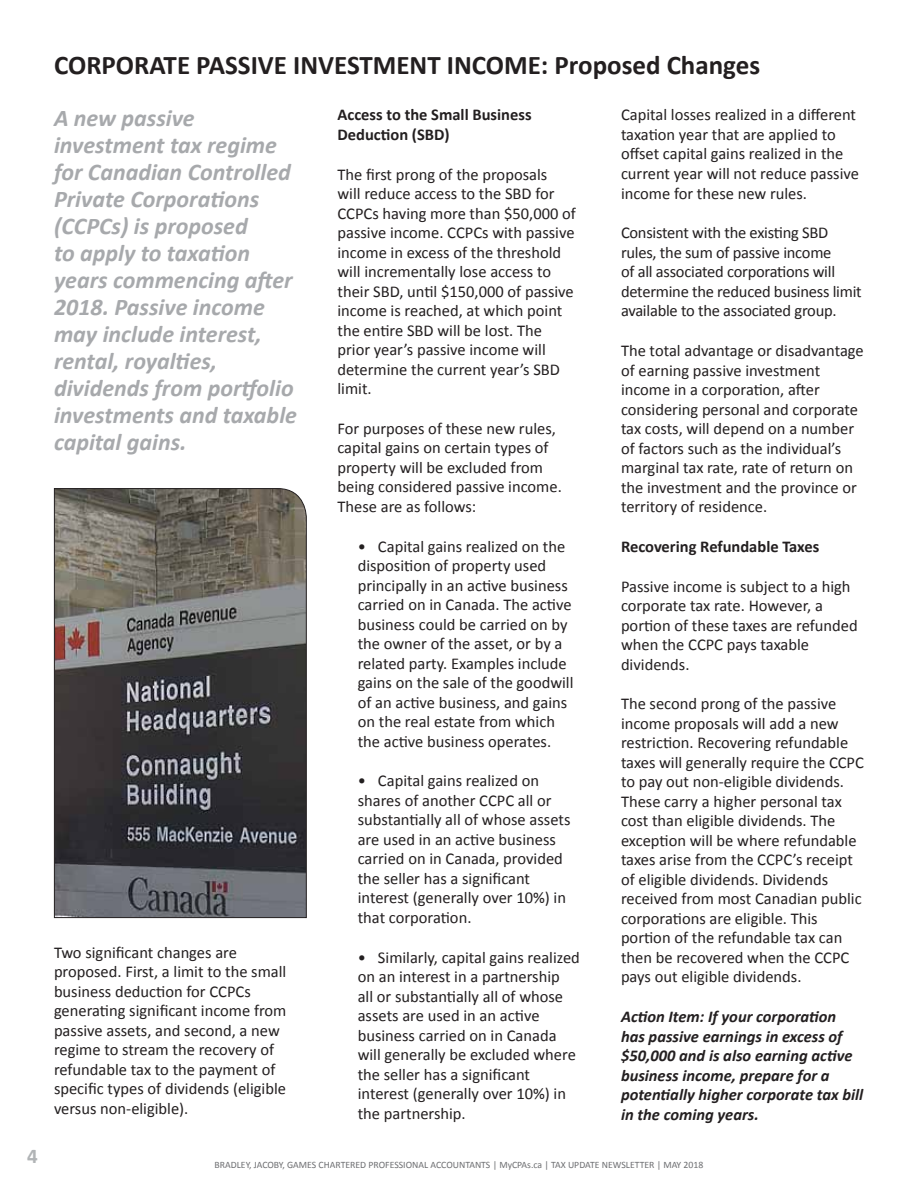
<style>
.page{position:relative;width:918px;height:1188px;background:#fff}
.page>*{position:absolute;margin:0;border:0;box-sizing:border-box;transform-origin:0 0}
.t1{font:700 27px "Calibri";color:#231f20}
.t2{font:italic 700 24px/27px "Calibri";color:#a7a9ac}
.t3{font:700 21px "Calibri";color:#b1b4b6}
.t4{font:16.5px/19.5px "Calibri";color:#231f20}
.t5{font:italic 700 16.5px/19.5px "Calibri";color:#231f20}
.t6{font:700 16.5px/19.5px "Calibri";color:#231f20}
.t7{font:9.75px "Calibri";color:#6d6e71}
</style>
<div class="page">
<svg style="left:54px;top:488px;width:253px;height:430px;background:#595757"></svg>
<p class="t3" style="left:27px;top:1143px;width:12px">4</p>
<h1 class="t1" style="left:54px;top:49px;width:708px">CORPORATE PASSIVE INVESTMENT INCOME: Proposed Changes</h1>
<p class="t2" style="left:54px;top:103px;width:245px">A new passive investment tax regime for Canadian Controlled<br>Private Corporations (CCPCs) is proposed<br>to apply to taxation years commencing after<br>2018. Passive income may include interest, rental, royalties, dividends from portfolio investments and taxable capital gains.</p>
<p class="t4" style="left:54px;top:942px;width:234px">Two significant changes are proposed. First, a limit to the small business deduction for CCPCs generating significant income from passive assets, and second, a new regime to stream the recovery of refundable tax to the payment of specific types of dividends (eligible versus non-eligible).</p>
<p class="t6" style="left:338px;top:104px;width:196px">Access to the Small Business<br>Deduction (SBD)</p>
<p class="t4" style="left:338px;top:164px;width:240px">The first prong of the proposals<br>will reduce access to the SBD for<br>CCPCs having more than $50,000 of passive income. CCPCs with passive income in excess of the threshold will incrementally lose access to their SBD, until $150,000 of passive income is reached, at which point the entire SBD will be lost. The prior year’s passive income will determine the current year’s SBD limit.</p>
<p class="t4" style="left:338px;top:418px;width:226px">For purposes of these new rules, capital gains on certain types of property will be excluded from being considered passive income.<br>These are as follows:</p>
<p class="t4" style="left:358px;top:536px;width:217px">• Capital gains realized on the disposition of property used principally in an active business carried on in Canada. The active business could be carried on by the owner of the asset, or by a related party. Examples include gains on the sale of the goodwill of an active business, and gains on the real estate from which the active business operates.</p>
<p class="t4" style="left:358px;top:770px;width:214px">• Capital gains realized on shares of another CCPC all or substantially all of whose assets are used in an active business carried on in Canada, provided the seller has a significant interest (generally over 10%) in that corporation.</p>
<p class="t4" style="left:358px;top:947px;width:224px">• Similarly, capital gains realized on an interest in a partnership<br>all or substantially all of whose assets are used in an active business carried on in Canada will generally be excluded where the seller has a significant interest (generally over 10%) in the partnership.</p>
<p class="t4" style="left:621px;top:104px;width:240px">Capital losses realized in a different taxation year that are applied to offset capital gains realized in the current year will not reduce passive income for these new rules.</p>
<p class="t4" style="left:621px;top:222px;width:242px">Consistent with the existing SBD rules, the sum of passive income<br>of all associated corporations will determine the reduced business limit available to the associated group.</p>
<p class="t4" style="left:621px;top:340px;width:244px">The total advantage or disadvantage of earning passive investment income in a corporation, after considering personal and corporate tax costs, will depend on a number of factors such as the individual’s marginal tax rate, rate of return on the investment and the province or territory of residence.</p>
<p class="t6" style="left:621px;top:536px;width:200px">Recovering Refundable Taxes</p>
<p class="t4" style="left:621px;top:576px;width:238px">Passive income is subject to a high corporate tax rate. However, a portion of these taxes are refunded when the CCPC pays taxable dividends.</p>
<p class="t4" style="left:621px;top:693px;width:244px">The second prong of the passive income proposals will add a new restriction. Recovering refundable taxes will generally require the CCPC to pay out non-eligible dividends.<br>These carry a higher personal tax cost than eligible dividends. The exception will be where refundable taxes arise from the CCPC’s receipt of eligible dividends. Dividends received from most Canadian public corporations are eligible. This portion of the refundable tax can then be recovered when the CCPC pays out eligible dividends.</p>
<p class="t5" style="left:621px;top:1006px;width:244px">Action Item: If your corporation has passive earnings in excess of $50,000 and is also earning active business income, prepare for a potentially higher corporate tax bill in the coming years.</p>
<p class="t7" style="left:215px;top:1159px;width:490px">BRADLEY, JACOBY, GAMES CHARTERED PROFESSIONAL ACCOUNTANTS | MyCPAs.ca | TAX UPDATE NEWSLETTER | MAY 2018</p>
</div>
